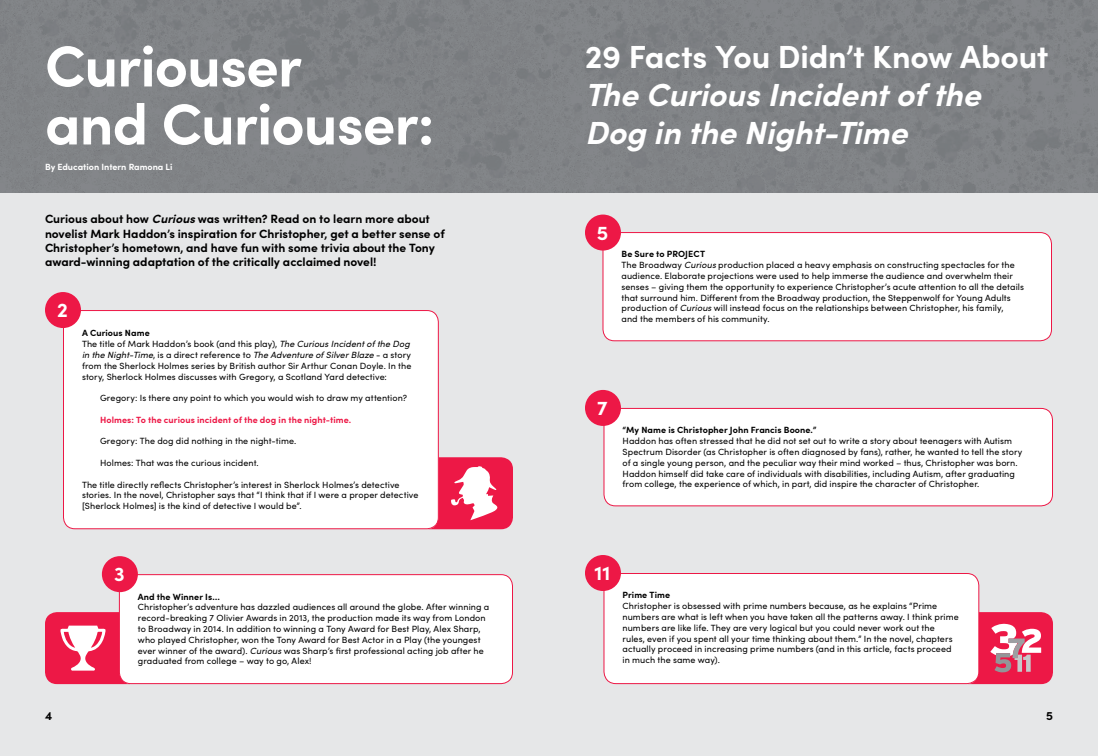
<style>
.page{position:relative;width:1098px;height:756px;background:#e6e7e8}
.page>*{position:absolute;margin:0;border:0;box-sizing:border-box;transform-origin:0 0}
.t1{font:700 58px/58px "Sofia Pro";letter-spacing:-.015em;color:#fff}
.t2{font:italic 700 32px/38px "Sofia Pro";letter-spacing:-.005em;color:#fff}
.t3{font:700 32px "Sofia Pro";letter-spacing:-.01em;color:#fff}
.t4{font:700 20px "Sofia Pro";color:#fff}
.t5{font:700 12px/14.4px "Sofia Pro";color:#000}
.t6{font:9px/10.8px "Sofia Pro";letter-spacing:.01em;color:#000}
.t7{font:700 9px "Sofia Pro";letter-spacing:.01em;color:#000}
.t8{font:700 9px "Sofia Pro";letter-spacing:.01em;color:#ed1846}
.t9{font:700 9px "Sofia Pro";color:#fff}
.s1{font-style:italic}
.s2{font-weight:700}
</style>
<div class="page">
<div style="left:0;top:0;width:1098px;height:192px;background:#808386"></div>
<div style="left:604px;top:574px;width:375px;height:110px;background:#fff;border-radius:12px"></div>
<div style="left:603px;top:573px;width:376px;height:111px;border:1px solid #ed1846;border-radius:12px"></div>
<div style="left:585px;top:555px;width:36px;height:36px;background:#ed1846;border-radius:50%"></div>
<div style="left:604px;top:408px;width:449px;height:98px;background:#fff;border-radius:12px"></div>
<div style="left:603px;top:408px;width:450px;height:98px;border:1px solid #ed1846;border-radius:12px"></div>
<div style="left:585px;top:390px;width:36px;height:36px;background:#ed1846;border-radius:50%"></div>
<div style="left:603px;top:233px;width:449px;height:108px;background:#fff;border-radius:12px"></div>
<div style="left:602px;top:232px;width:450px;height:109px;border:1px solid #ed1846;border-radius:12px"></div>
<div style="left:585px;top:215px;width:36px;height:36px;background:#ed1846;border-radius:50%"></div>
<div style="left:119px;top:575px;width:394px;height:109px;background:#fff;border-radius:12px"></div>
<div style="left:119px;top:574px;width:394px;height:110px;border:1px solid #ed1846;border-radius:12px"></div>
<div style="left:102px;top:556px;width:36px;height:36px;background:#ed1846;border-radius:50%"></div>
<svg style="left:431px;top:457px;width:82px;height:72px;background:#f15274"></svg>
<div style="left:64px;top:311px;width:374px;height:218px;background:#fff;border-radius:12px"></div>
<div style="left:63px;top:310px;width:376px;height:219px;border:1px solid #ed1846;border-radius:12px"></div>
<div style="left:45px;top:292px;width:36px;height:36px;background:#ed1846;border-radius:50%"></div>
<svg style="left:45px;top:612px;width:85px;height:72px;background:#f15a7b"></svg>
<svg style="left:968px;top:612px;width:85px;height:72px;background:#ea5c7b"></svg>
<h1 class="t1" style="left:45px;top:33px;width:391px">Curiouser<br>and Curiouser:</h1>
<p class="t9" style="left:45px;top:160px;width:129px">By Education Intern Ramona Li</p>
<p class="t5" style="left:45px;top:211px;width:401px">Curious about how <span class="s1">Curious</span> was written? Read on to learn more about novelist Mark Haddon’s inspiration for Christopher, get a better sense of Christopher’s hometown, and have fun with some trivia about the Tony award-winning adaptation of the critically acclaimed novel!</p>
<h3 class="t4" style="left:57px;top:295px;width:12px">2</h3>
<p class="t6" style="left:82px;top:327px;width:331px"><span class="s2">A Curious Name<br></span>The title of Mark Haddon’s book (and this play), <span class="s1">The Curious Incident of the Dog in the Night-Time</span>, is a direct reference to <span class="s1">The Adventure of Silver Blaze</span> - a story from the Sherlock Holmes series by British author Sir Arthur Conan Doyle. In the story, Sherlock Holmes discusses with Gregory, a Scotland Yard detective:</p>
<p class="t6" style="left:100px;top:392px;width:309px">Gregory: Is there any point to which you would wish to draw my attention?</p>
<p class="t8" style="left:100px;top:413px;width:253px">Holmes: To the curious incident of the dog in the night-time.</p>
<p class="t6" style="left:100px;top:435px;width:198px">Gregory: The dog did nothing in the night-time.</p>
<p class="t6" style="left:100px;top:457px;width:160px">Holmes: That was the curious incident.</p>
<p class="t6" style="left:82px;top:479px;width:338px">The title directly reflects Christopher’s interest in Sherlock Holmes’s detective stories. In the novel, Christopher says that “I think that if I were a proper detective [Sherlock Holmes] is the kind of detective I would be”.</p>
<h3 class="t4" style="left:114px;top:559px;width:12px">3</h3>
<p class="t7" style="left:138px;top:590px;width:84px">And the Winner Is…</p>
<p class="t6" style="left:138px;top:601px;width:353px">Christopher’s adventure has dazzled audiences all around the globe. After winning a record-breaking 7 Olivier Awards in 2013, the production made its way from London to Broadway in 2014. In addition to winning a Tony Award for Best Play, Alex Sharp, who played Christopher, won the Tony Award for Best Actor in a Play (the youngest ever winner of the award). <span class="s1">Curious</span> was Sharp’s first professional acting job after he graduated from college – way to go, Alex!</p>
<h2 class="t3" style="left:585px;top:32px;width:465px">29 Facts You Didn’t Know About</h2>
<h2 class="t2" style="left:585px;top:73px;width:397px">The Curious Incident of the<br>Dog in the Night-Time</h2>
<h3 class="t4" style="left:597px;top:217px;width:13px">5</h3>
<p class="t6" style="left:621px;top:248px;width:404px"><span class="s2">Be Sure to PROJECT<br></span>The Broadway <span class="s1">Curious</span> production placed a heavy emphasis on constructing spectacles for the audience. Elaborate projections were used to help immerse the audience and overwhelm their senses – giving them the opportunity to experience Christopher’s acute attention to all the details that surround him. Different from the Broadway production, the Steppenwolf for Young Adults production of <span class="s1">Curious</span> will instead focus on the relationships between Christopher, his family,<br>and the members of his community.</p>
<h3 class="t4" style="left:597px;top:393px;width:12px">7</h3>
<p class="t7" style="left:622px;top:423px;width:195px">“My Name is Christopher John Francis Boone.”</p>
<p class="t6" style="left:622px;top:435px;width:401px">Haddon has often stressed that he did not set out to write a story about teenagers with Autism Spectrum Disorder (as Christopher is often diagnosed by fans), rather, he wanted to tell the story of a single young person, and the peculiar way their mind worked – thus, Christopher was born.<br>Haddon himself did take care of individuals with disabilities, including Autism, after graduating from college, the experience of which, in part, did inspire the character of Christopher.</p>
<h3 class="t4" style="left:595px;top:558px;width:17px">11</h3>
<p class="t7" style="left:622px;top:588px;width:49px">Prime Time</p>
<p class="t6" style="left:622px;top:600px;width:338px">Christopher is obsessed with prime numbers because, as he explains “Prime numbers are what is left when you have taken all the patterns away. I think prime numbers are like life. They are very logical but you could never work out the rules, even if you spent all your time thinking about them.” In the novel, chapters actually proceed in increasing prime numbers (and in this article, facts proceed in much the same way).</p>
<h3 class="t5" style="left:45px;top:708px;width:9px">4</h3>
<h3 class="t5" style="left:1046px;top:708px;width:8px">5</h3>
</div>
